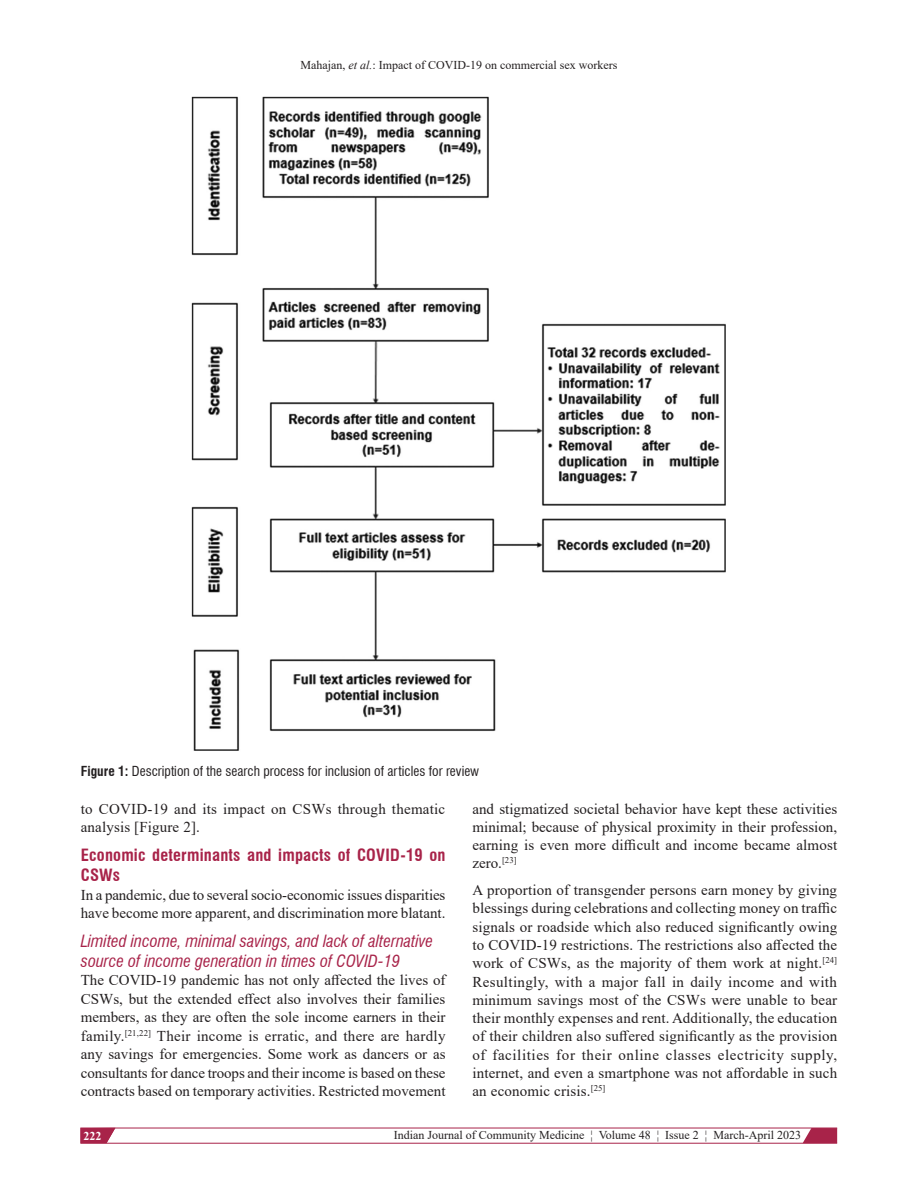
<style>
.page{position:relative;width:918px;height:1188px;background:#fff}
.page>*{position:absolute;margin:0;border:0;box-sizing:border-box;transform-origin:0 0}
.t1{font:italic condensed 16.5px/20.2px "Swiss 721 BT";color:#a82349}
.t2{font:700 condensed 16.5px/20.2px "Swiss 721 BT";letter-spacing:.015em;color:#a82349}
.TX{font:15px/18.3px "Times New Roman";color:#231f20;text-align:justify}
.FGC{font:condensed 13.5px "Swiss 721 BT";color:#231f20}
.t3{font:12px "Times New Roman";color:#231f20}
.t4{font:700 12px "Times New Roman";color:#fff}
.s1{font-style:italic}
.s2{font-weight:700}
</style>
<div class="page">
<svg style="left:80px;top:1128px;width:758px;height:16px"></svg>
<img style="left:191px;top:96px;width:535px;height:655px">
<p class="t3" style="left:301px;top:56px;width:318px">Mahajan, <span class="s1">et al.</span>: Impact of COVID‑19 on commercial sex workers</p>
<p class="FGC" style="left:81px;top:763px;width:400px"><span class="s2">Figure 1:</span> Description of the search process for inclusion of articles for review</p>
<p class="TX" style="left:81px;top:799px;width:366px">to COVID‑19 and its impact on CSWs through thematic analysis [Figure 2].</p>
<h2 class="t2" style="left:81px;top:845px;width:366px">Economic determinants and impacts of COVID‑19 on<br>CSWs</h2>
<p class="TX" style="left:81px;top:885px;width:366px">In a pandemic, due to several socio‑economic issues disparities have become more apparent, and discrimination more blatant.</p>
<h3 class="t1" style="left:81px;top:931px;width:354px">Limited income, minimal savings, and lack of alternative source of income generation in times of COVID‑19</h3>
<p class="TX" style="left:81px;top:971px;width:366px">The COVID‑19 pandemic has not only affected the lives of CSWs, but the extended effect also involves their families members, as they are often the sole income earners in their family.<sup>[21,22]</sup> Their income is erratic, and there are hardly any savings for emergencies. Some work as dancers or as consultants for dance troops and their income is based on these contracts based on temporary activities. Restricted movement</p>
<p class="TX" style="left:472px;top:799px;width:366px">and stigmatized societal behavior have kept these activities minimal; because of physical proximity in their profession, earning is even more difficult and income became almost zero.<sup>[23]</sup></p>
<p class="TX" style="left:472px;top:881px;width:366px">A proportion of transgender persons earn money by giving blessings during celebrations and collecting money on traffic signals or roadside which also reduced significantly owing to COVID‑19 restrictions. The restrictions also affected the work of CSWs, as the majority of them work at night.<sup>[24] </sup>Resultingly, with a major fall in daily income and with minimum savings most of the CSWs were unable to bear their monthly expenses and rent. Additionally, the education of their children also suffered significantly as the provision of facilities for their online classes electricity supply, internet, and even a smartphone was not affordable in such an economic crisis.<sup>[25]</sup></p>
<p class="t4" style="left:84px;top:1127px;width:19px">222</p>
<p class="t3" style="left:394px;top:1127px;width:409px">Indian Journal of Community Medicine ¦ Volume 48 ¦ Issue 2 ¦ March-April 2023</p>
</div>
